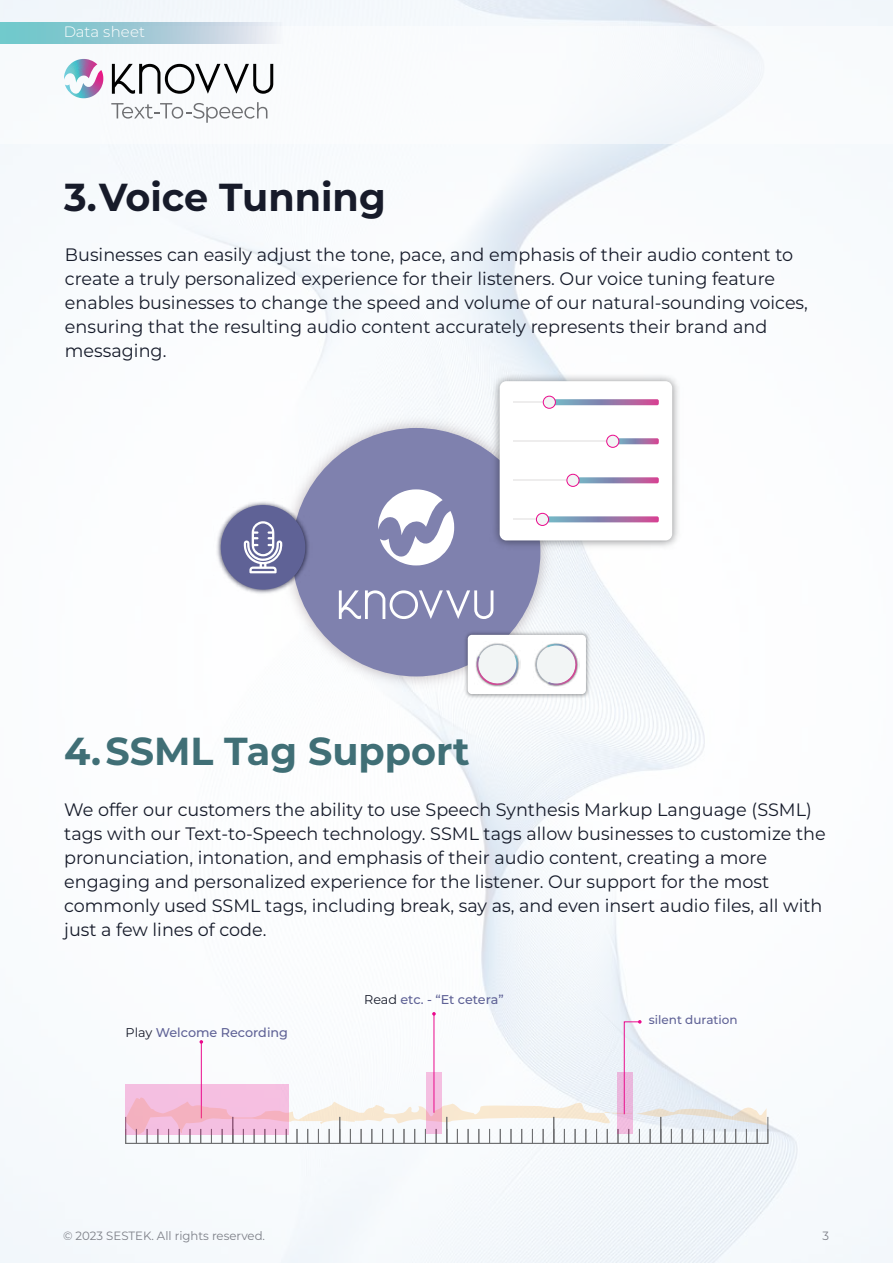
<style>
.page{position:relative;width:893px;height:1263px;background:#fff}
.page>*{position:absolute;margin:0;border:0;box-sizing:border-box;transform-origin:0 0}
.t1{font:700 39px "Montserrat";color:#406f76}
.t2{font:700 39px "Montserrat";color:#171b2a}
.t3{font:18px/24px "Montserrat";color:#161b2a}
.t4{font:300 15px "Montserrat";color:#fff}
.t5{font:500 12.75px "Montserrat";color:#5f6296}
.t6{font:12px "Montserrat";color:#7d8088}
.t7{font:500 12px "Montserrat";color:#5f6296}
.s1{font-weight:400;color:#171b2a}
</style>
<div class="page">
<img style="left:0;top:0;width:893px;height:1263px">
<div style="left:0;top:27px;width:893px;height:117px;background:#fff"></div>
<svg style="left:64px;top:59px;width:39px;height:39px"></svg>
<svg style="left:112px;top:64px;width:161px;height:30px"></svg>
<svg style="left:111px;top:102px;width:156px;height:21px"></svg>
<svg style="left:0;top:22px;width:282px;height:22px;background:#a4cfd9"></svg>
<img style="left:273px;top:409px;width:286px;height:286px">
<div style="left:292px;top:428px;width:248px;height:248px;background:#7f81ae;border-radius:50%"></div>
<svg style="left:378px;top:489px;width:76px;height:76px"></svg>
<svg style="left:339px;top:590px;width:154px;height:29px"></svg>
<img style="left:488px;top:369px;width:196px;height:184px">
<div style="left:500px;top:381px;width:172px;height:159px;background:#fff;border-radius:7px"></div>
<hr style="left:513px;top:518px;width:146px;height:2px;background:#eeeded">
<svg style="left:548px;top:516px;width:111px;height:6px"></svg>
<div style="left:536px;top:513px;width:13px;height:12px;background:#f2f5f5;border-radius:50%"></div>
<div style="left:536px;top:513px;width:13px;height:13px;border:1px solid #ea0a8c;border-radius:50%"></div>
<hr style="left:513px;top:479px;width:146px;height:2px;background:#eeeded">
<svg style="left:578px;top:477px;width:81px;height:6px"></svg>
<div style="left:567px;top:474px;width:12px;height:12px;background:#f2f5f5;border-radius:50%"></div>
<div style="left:566px;top:474px;width:13px;height:13px;border:1px solid #ea0a8c;border-radius:50%"></div>
<hr style="left:513px;top:440px;width:146px;height:2px;background:#eeeded">
<svg style="left:618px;top:438px;width:41px;height:6px"></svg>
<div style="left:607px;top:435px;width:12px;height:12px;background:#f2f5f5;border-radius:50%"></div>
<div style="left:606px;top:435px;width:13px;height:13px;border:1px solid #ea0a8c;border-radius:50%"></div>
<hr style="left:513px;top:401px;width:146px;height:2px;background:#eeeded">
<svg style="left:555px;top:399px;width:104px;height:6px"></svg>
<div style="left:543px;top:396px;width:12px;height:12px;background:#f2f5f5;border-radius:50%"></div>
<div style="left:543px;top:396px;width:13px;height:13px;border:1px solid #ea0a8c;border-radius:50%"></div>
<img style="left:461px;top:629px;width:131px;height:71px">
<div style="left:468px;top:635px;width:118px;height:59px;background:#fff;border-radius:4px"></div>
<svg style="left:475px;top:643px;width:45px;height:44px"></svg>
<svg style="left:534px;top:643px;width:46px;height:44px"></svg>
<img style="left:214px;top:498px;width:95px;height:99px">
<div style="left:221px;top:505px;width:84px;height:84px;background:#5f6296;border-radius:50%"></div>
<svg style="left:244px;top:521px;width:39px;height:52px"></svg>
<svg style="left:125px;top:1012px;width:642px;height:122px"></svg>
<div style="left:136px;top:1129px;width:11px;height:14px;border:1px solid #6e6f71"></div>
<div style="left:147px;top:1129px;width:11px;height:14px;border:1px solid #6e6f71"></div>
<div style="left:158px;top:1129px;width:11px;height:14px;border:1px solid #6e6f71"></div>
<div style="left:168px;top:1129px;width:11px;height:14px;border:1px solid #6e6f71"></div>
<div style="left:179px;top:1129px;width:11px;height:14px;border:1px solid #6e6f71"></div>
<div style="left:190px;top:1129px;width:11px;height:14px;border:1px solid #6e6f71"></div>
<div style="left:211px;top:1129px;width:11px;height:14px;border:1px solid #6e6f71"></div>
<div style="left:222px;top:1129px;width:11px;height:14px;border:1px solid #6e6f71"></div>
<div style="left:243px;top:1129px;width:11px;height:14px;border:1px solid #6e6f71"></div>
<div style="left:254px;top:1129px;width:11px;height:14px;border:1px solid #6e6f71"></div>
<div style="left:265px;top:1129px;width:11px;height:14px;border:1px solid #6e6f71"></div>
<div style="left:275px;top:1129px;width:11px;height:14px;border:1px solid #6e6f71"></div>
<div style="left:286px;top:1129px;width:11px;height:14px;border:1px solid #6e6f71"></div>
<div style="left:297px;top:1129px;width:11px;height:14px;border:1px solid #6e6f71"></div>
<div style="left:318px;top:1129px;width:11px;height:14px;border:1px solid #6e6f71"></div>
<div style="left:329px;top:1129px;width:11px;height:14px;border:1px solid #6e6f71"></div>
<div style="left:233px;top:1117px;width:107px;height:26px;border:1px solid #6e6f71"></div>
<div style="left:350px;top:1129px;width:11px;height:14px;border:1px solid #6e6f71"></div>
<div style="left:361px;top:1129px;width:11px;height:14px;border:1px solid #6e6f71"></div>
<div style="left:372px;top:1129px;width:11px;height:14px;border:1px solid #6e6f71"></div>
<div style="left:382px;top:1129px;width:11px;height:14px;border:1px solid #6e6f71"></div>
<div style="left:393px;top:1129px;width:11px;height:14px;border:1px solid #6e6f71"></div>
<div style="left:404px;top:1129px;width:11px;height:14px;border:1px solid #6e6f71"></div>
<div style="left:425px;top:1129px;width:11px;height:14px;border:1px solid #6e6f71"></div>
<div style="left:436px;top:1129px;width:11px;height:14px;border:1px solid #6e6f71"></div>
<div style="left:457px;top:1129px;width:11px;height:14px;border:1px solid #6e6f71"></div>
<div style="left:468px;top:1129px;width:11px;height:14px;border:1px solid #6e6f71"></div>
<div style="left:479px;top:1129px;width:11px;height:14px;border:1px solid #6e6f71"></div>
<div style="left:489px;top:1129px;width:11px;height:14px;border:1px solid #6e6f71"></div>
<div style="left:500px;top:1129px;width:11px;height:14px;border:1px solid #6e6f71"></div>
<div style="left:511px;top:1129px;width:11px;height:14px;border:1px solid #6e6f71"></div>
<div style="left:532px;top:1129px;width:11px;height:14px;border:1px solid #6e6f71"></div>
<div style="left:543px;top:1129px;width:11px;height:14px;border:1px solid #6e6f71"></div>
<div style="left:564px;top:1129px;width:11px;height:14px;border:1px solid #6e6f71"></div>
<div style="left:575px;top:1129px;width:11px;height:14px;border:1px solid #6e6f71"></div>
<div style="left:586px;top:1129px;width:11px;height:14px;border:1px solid #6e6f71"></div>
<div style="left:596px;top:1129px;width:11px;height:14px;border:1px solid #6e6f71"></div>
<div style="left:607px;top:1129px;width:11px;height:14px;border:1px solid #6e6f71"></div>
<div style="left:618px;top:1129px;width:11px;height:14px;border:1px solid #6e6f71"></div>
<div style="left:639px;top:1129px;width:11px;height:14px;border:1px solid #6e6f71"></div>
<div style="left:650px;top:1129px;width:11px;height:14px;border:1px solid #6e6f71"></div>
<div style="left:671px;top:1129px;width:11px;height:14px;border:1px solid #6e6f71"></div>
<div style="left:682px;top:1129px;width:11px;height:14px;border:1px solid #6e6f71"></div>
<div style="left:693px;top:1129px;width:11px;height:14px;border:1px solid #6e6f71"></div>
<div style="left:703px;top:1129px;width:11px;height:14px;border:1px solid #6e6f71"></div>
<div style="left:714px;top:1129px;width:11px;height:14px;border:1px solid #6e6f71"></div>
<div style="left:725px;top:1129px;width:11px;height:14px;border:1px solid #6e6f71"></div>
<div style="left:746px;top:1129px;width:11px;height:14px;border:1px solid #6e6f71"></div>
<div style="left:757px;top:1129px;width:11px;height:14px;border:1px solid #6e6f71"></div>
<div style="left:660px;top:1117px;width:108px;height:26px;border:1px solid #6e6f71"></div>
<svg style="left:125px;top:1084px;width:164px;height:50px;background:#f2b8d6"></svg>
<svg style="left:617px;top:1072px;width:15px;height:62px"></svg>
<svg style="left:426px;top:1072px;width:16px;height:62px"></svg>
<p class="t4" style="left:64px;top:22px;width:83px">Data sheet</p>
<h1 class="t2" style="left:64px;top:169px;width:323px">3.Voice Tunning</h1>
<p class="t3" style="left:65px;top:242px;width:745px">Businesses can easily adjust the tone, pace, and emphasis of their audio content to create a truly personalized experience for their listeners. Our voice tuning feature enables businesses to change the speed and volume of our natural-sounding voices, ensuring that the resulting audio content accurately represents their brand and messaging.</p>
<h1 class="t1" style="left:64px;top:723px;width:407px">4.SSML Tag Support</h1>
<p class="t3" style="left:64px;top:796px;width:763px">We offer our customers the ability to use Speech Synthesis Markup Language (SSML) tags with our Text-to-Speech technology. SSML tags allow businesses to customize the pronunciation, intonation, and emphasis of their audio content, creating a more engaging and personalized experience for the listener. Our support for the most commonly used SSML tags, including break, say as, and even insert audio files, all with just a few lines of code.</p>
<p class="t5" style="left:126px;top:1023px;width:164px"><span class="s1">Play</span> Welcome Recording</p>
<p class="t5" style="left:364px;top:991px;width:141px"><span class="s1">Read</span> etc. - “Et cetera”</p>
<p class="t7" style="left:649px;top:1011px;width:90px">silent duration</p>
<p class="t6" style="left:63px;top:1228px;width:204px">© 2023 SESTEK. All rights reserved.</p>
<p class="t6" style="left:822px;top:1228px;width:8px">3</p>
</div>
